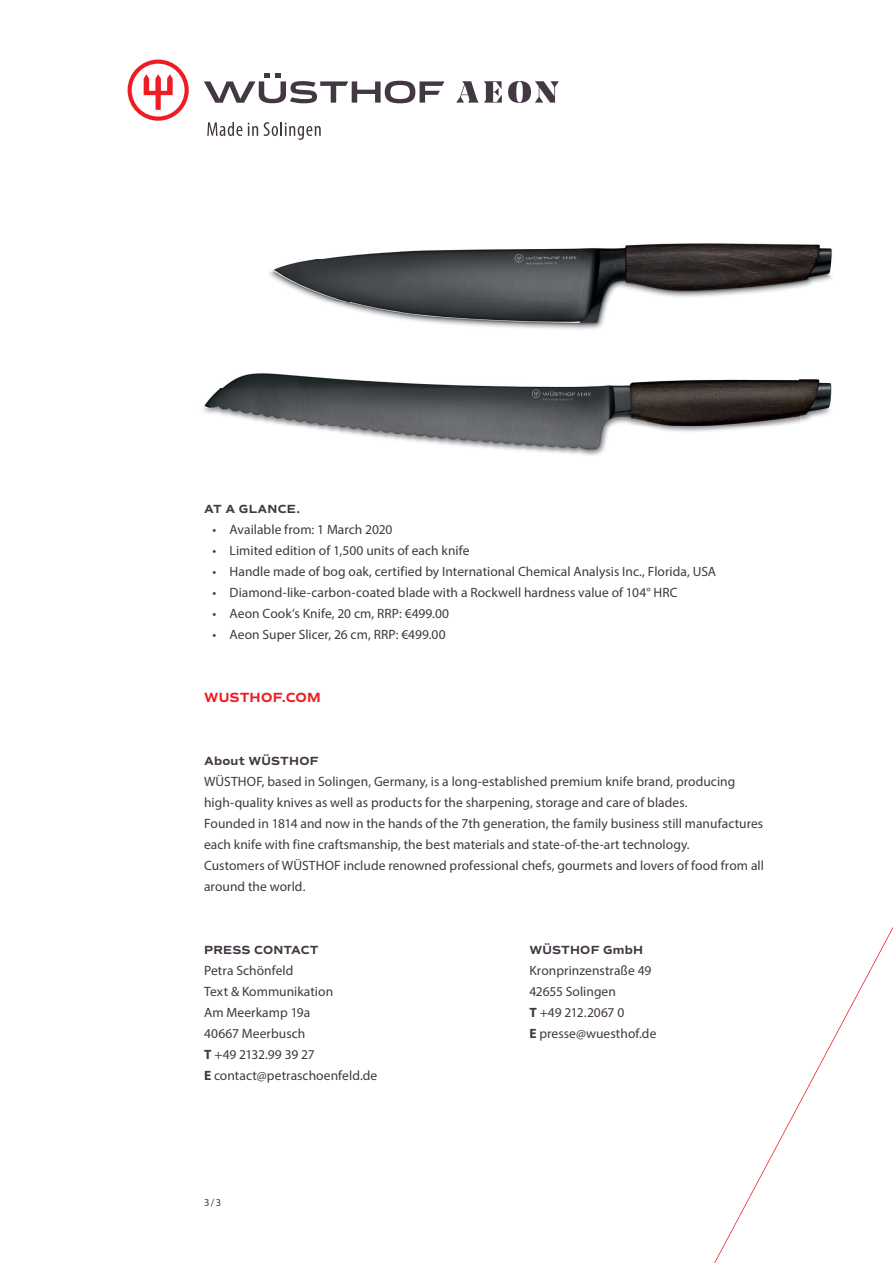
<style>
.page{position:relative;width:893px;height:1263px;background:#fff}
.page>*{position:absolute;margin:0;border:0;box-sizing:border-box;transform-origin:0 0}
.t1{font:13.5px/21px "Myriad Pro";letter-spacing:.005em;color:#423743}
.t2{font:700 13.5px "Commuters Sans";letter-spacing:.01em;color:#ee1d23}
.t3{font:700 12px "Commuters Sans";letter-spacing:.015em;color:#423743}
.t4{font:10.5px "Myriad Pro";color:#423743}
.s1{font-weight:700}
</style>
<div class="page">
<svg style="left:714px;top:927px;width:179px;height:336px"></svg>
<img style="left:269px;top:243px;width:563px;height:87px">
<img style="left:203px;top:373px;width:629px;height:83px">
<svg style="left:204px;top:74px;width:240px;height:29px"></svg>
<svg style="left:128px;top:60px;width:61px;height:61px"></svg>
<svg style="left:207px;top:122px;width:35px;height:14px"></svg>
<svg style="left:248px;top:123px;width:10px;height:13px"></svg>
<svg style="left:264px;top:122px;width:57px;height:18px"></svg>
<svg style="left:456px;top:81px;width:103px;height:22px"></svg>
<p class="t3" style="left:204px;top:501px;width:97px">AT A GLANCE.</p>
<p class="t1" style="left:213px;top:518px;width:181px">• Available from: 1 March 2020</p>
<p class="t1" style="left:213px;top:539px;width:258px">• Limited edition of 1,500 units of each knife</p>
<p class="t1" style="left:213px;top:560px;width:505px">• Handle made of bog oak, certified by International Chemical Analysis Inc., Florida, USA</p>
<p class="t1" style="left:213px;top:581px;width:467px">• Diamond-like-carbon-coated blade with a Rockwell hardness value of 104° HRC</p>
<p class="t1" style="left:213px;top:602px;width:238px">• Aeon Cook’s Knife, 20 cm, RRP: €499.00</p>
<p class="t1" style="left:213px;top:623px;width:235px">• Aeon Super Slicer, 26 cm, RRP: €499.00</p>
<p class="t2" style="left:204px;top:689px;width:118px">WUSTHOF.COM</p>
<p class="t3" style="left:204px;top:753px;width:116px">About WÜSTHOF</p>
<p class="t1" style="left:204px;top:770px;width:561px">WÜSTHOF, based in Solingen, Germany, is a long-established premium knife brand, producing high-quality knives as well as products for the sharpening, storage and care of blades.<br>Founded in 1814 and now in the hands of the 7th generation, the family business still manufactures each knife with fine craftsmanship, the best materials and state-of-the-art technology.<br>Customers of WÜSTHOF include renowned professional chefs, gourmets and lovers of food from all around the world.</p>
<p class="t3" style="left:204px;top:942px;width:116px">PRESS CONTACT</p>
<p class="t1" style="left:204px;top:959px;width:175px">Petra Schönfeld<br>Text &amp; Kommunikation<br>Am Meerkamp 19a<br>40667 Meerbusch<br><span class="s1">T</span> +49 2132.99 39 27<br><span class="s1">E</span> contact@petraschoenfeld.de</p>
<p class="t4" style="left:204px;top:1196px;width:18px">3 / 3</p>
<p class="t3" style="left:529px;top:942px;width:115px">WÜSTHOF GmbH</p>
<p class="t1" style="left:529px;top:959px;width:129px">Kronprinzenstraße 49<br>42655 Solingen<br><span class="s1">T</span> +49 212.2067 0<br><span class="s1">E</span> presse@wuesthof.de</p>
</div>
